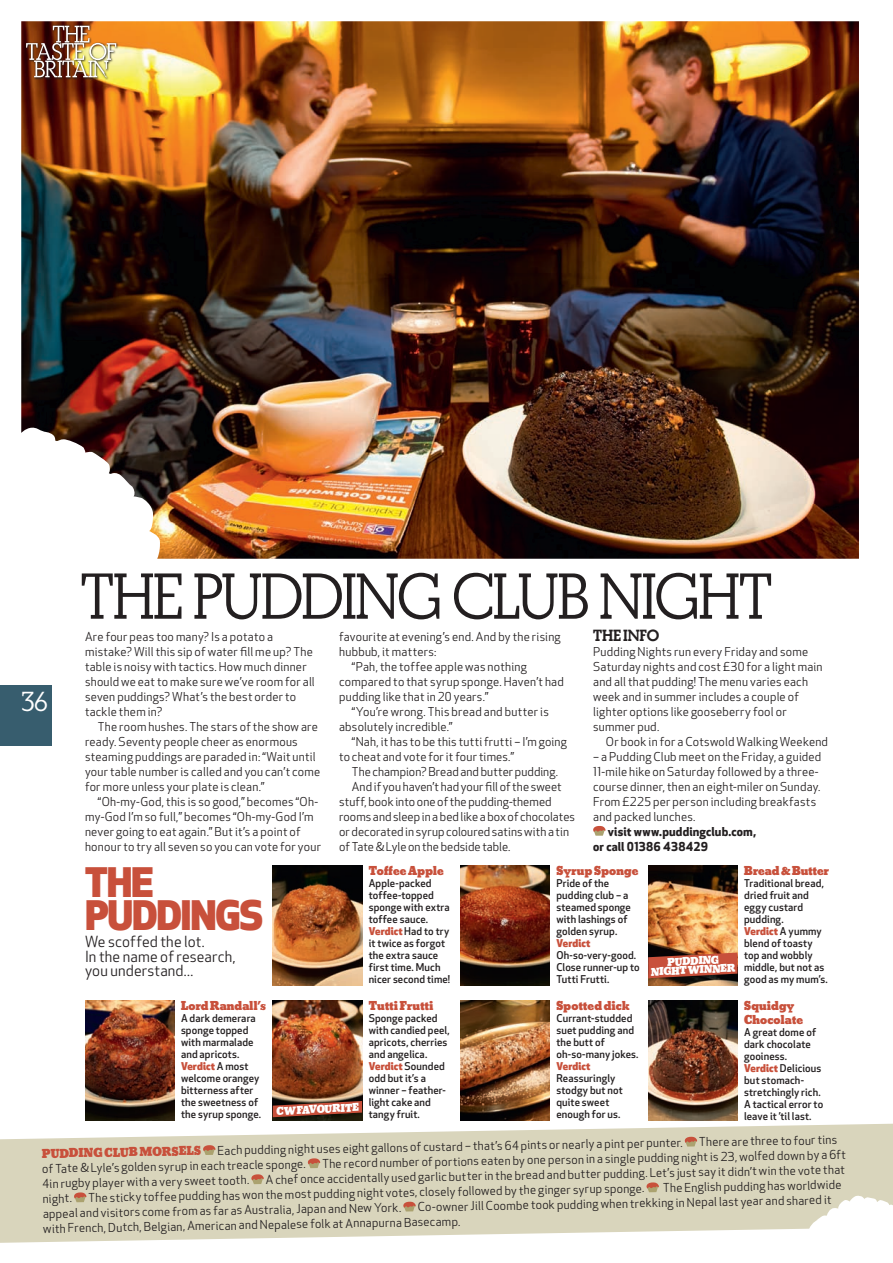
<style>
.page{position:relative;width:893px;height:1263px;background:#fff}
.page>*{position:absolute;margin:0;border:0;box-sizing:border-box;transform-origin:0 0}
._1_Headline{font:500 60px "Beton SH";letter-spacing:.005em;color:#231f20}
._1_Headline-2{font:39.75px/33px "Apex New PS Heavy Proportional";letter-spacing:-.03em;color:#c8503b}
.t1{font:500 27px "Beton SH";color:#fff}
._7_Alternate_body_co{font:15px/14.2px "Apex New PS Book Proportional";letter-spacing:.01em;color:#231f20}
._6_Crosshead{font:700 15px "Beton SH";letter-spacing:.02em;color:#231f20}
._7_Alternate_body_co-2{font:12px/15px "Apex New PS Book Proportional";letter-spacing:.02em;color:#231f20}
._7_Alternate_body_co-3{font:800 12px/13.5px "Beton SH";letter-spacing:.02em;color:#c8503b}
._7_Alternate_body_co-4{font:12px/15px "Apex New PS Bold Proportional";letter-spacing:.01em;color:#231f20}
._5_Caption{font:10.5px/12px "Apex New PS Medium Proportional";letter-spacing:.01em;color:#231f20}
._7_Alternate_body_co-5{font:800 10.5px "Beton SH";color:#fff}
.s1{font-family:"Apex New PS Heavy Proportional";color:#c8503b}
</style>
<div class="page">
<img style="left:21px;top:21px;width:838px;height:538px">
<svg style="left:25px;top:24px;width:100px;height:62px;background:#a16c2f"></svg>
<img style="left:26px;top:26px;width:90px;height:51px">
<div style="left:0;top:686px;width:51px;height:60px;background:#375d6e"></div>
<svg style="left:0;top:1123px;width:893px;height:120px;fill:#d9d5bc"></svg>
<svg style="left:593px;top:826px;width:13px;height:10px"></svg>
<svg style="left:203px;top:1145px;width:13px;height:10px"></svg>
<svg style="left:684px;top:1136px;width:13px;height:10px"></svg>
<svg style="left:308px;top:1158px;width:12px;height:10px"></svg>
<svg style="left:251px;top:1174px;width:13px;height:10px"></svg>
<svg style="left:74px;top:1192px;width:13px;height:10px"></svg>
<svg style="left:646px;top:1182px;width:13px;height:10px"></svg>
<svg style="left:403px;top:1201px;width:13px;height:10px"></svg>
<img style="left:273px;top:866px;width:89px;height:120px">
<img style="left:273px;top:1001px;width:89px;height:120px">
<img style="left:85px;top:1001px;width:89px;height:120px">
<img style="left:460px;top:866px;width:90px;height:120px">
<img style="left:460px;top:1001px;width:90px;height:120px">
<img style="left:648px;top:866px;width:89px;height:120px">
<img style="left:648px;top:1001px;width:89px;height:120px">
<svg style="left:273px;top:1101px;width:89px;height:16px"></svg>
<svg style="left:648px;top:952px;width:89px;height:26px;background:#aa4532"></svg>
<p class="t1" style="left:22px;top:685px;width:27px">36</p>
<p class="_1_Headline" style="left:81px;top:561px;width:693px">THE PUDDING CLUB NIGHT</p>
<p class="_7_Alternate_body_co-2" style="left:85px;top:629px;width:231px">Are four peas too many? Is a potato a mistake? Will this sip of water fill me up? The table is noisy with tactics. How much dinner should we eat to make sure we’ve room for all seven puddings? What’s the best order to tackle them in?</p>
<p class="_7_Alternate_body_co-2" style="left:85px;top:719px;width:237px;text-indent:13px">The room hushes. The stars of the show are ready. Seventy people cheer as enormous steaming puddings are paraded in: “Wait until your table number is called and you can’t come for more unless your plate is clean.”</p>
<p class="_7_Alternate_body_co-2" style="left:85px;top:794px;width:237px;text-indent:13px">“Oh-my-God, this is so good,” becomes “Oh&shy;my-God I’m so full,” becomes “Oh-my-God I’m never going to eat again.” But it’s a point of honour to try all seven so you can vote for your</p>
<p class="_7_Alternate_body_co-2" style="left:339px;top:629px;width:223px">favourite at evening’s end. And by the rising hubbub, it matters:</p>
<p class="_7_Alternate_body_co-2" style="left:339px;top:659px;width:226px;text-indent:13px">“Pah, the toffee apple was nothing compared to that syrup sponge. Haven’t had pudding like that in 20 years.”</p>
<p class="_7_Alternate_body_co-2" style="left:339px;top:704px;width:211px;text-indent:13px">“You’re wrong. This bread and butter is absolutely incredible.”</p>
<p class="_7_Alternate_body_co-2" style="left:339px;top:734px;width:229px;text-indent:13px">“Nah, it has to be this tutti frutti – I’m going to cheat and vote for it four times.”</p>
<p class="_7_Alternate_body_co-2" style="left:352px;top:764px;width:208px">The champion? Bread and butter pudding.</p>
<p class="_7_Alternate_body_co-2" style="left:339px;top:779px;width:237px;text-indent:13px">And if you haven’t had your fill of the sweet stuff, book into one of the pudding-themed rooms and sleep in a bed like a box of chocolates or decorated in syrup coloured satins with a tin of Tate &amp; Lyle on the bedside table.</p>
<p class="_6_Crosshead" style="left:593px;top:626px;width:68px">THE INFO</p>
<p class="_7_Alternate_body_co-2" style="left:593px;top:644px;width:231px">Pudding Nights run every Friday and some Saturday nights and cost £30 for a light main and all that pudding! The menu varies each week and in summer includes a couple of lighter options like gooseberry fool or summer pud.</p>
<p class="_7_Alternate_body_co-2" style="left:606px;top:734px;width:224px">Or book in for a Cotswold Walking Weekend</p>
<p class="_7_Alternate_body_co-2" style="left:593px;top:749px;width:230px">– a Pudding Club meet on the Friday, a guided 11-mile hike on Saturday followed by a three&shy;course dinner, then an eight-miler on Sunday.<br>From £225 per person including breakfasts and packed lunches.</p>
<p class="_7_Alternate_body_co-4" style="left:593px;top:824px;width:165px;text-indent:15px">visit www.puddingclub.com, or call 01386 438429</p>
<p class="_1_Headline-2" style="left:85px;top:868px;width:180px">THE<br>PUDDINGS</p>
<p class="_7_Alternate_body_co" style="left:85px;top:935px;width:121px">We scoffed the lot.</p>
<p class="_7_Alternate_body_co" style="left:85px;top:950px;width:152px">In the name of research, you understand...</p>
<p class="_7_Alternate_body_co-3" style="left:181px;top:999px;width:87px">Lord Randall’s</p>
<p class="_5_Caption" style="left:181px;top:1012px;width:76px">A dark demerara sponge topped with marmalade and apricots.</p>
<p class="_5_Caption" style="left:181px;top:1060px;width:82px"><span class="s1">Verdict</span> A most welcome orangey bitterness after the sweetness of the syrup sponge.</p>
<p class="_7_Alternate_body_co-5" style="left:276px;top:1105px;width:48px;rotate:-3deg">CWfa vourite</p>
<p class="_7_Alternate_body_co-3" style="left:369px;top:864px;width:76px">Toffee Apple</p>
<p class="_5_Caption" style="left:369px;top:877px;width:82px">Apple-packed toffee-topped sponge with extra toffee sauce.</p>
<p class="_5_Caption" style="left:369px;top:925px;width:83px"><span class="s1">Verdict</span> Had to try it twice as forgot the extra sauce first time. Much nicer second time!</p>
<p class="_7_Alternate_body_co-3" style="left:369px;top:999px;width:66px">Tutti Frutti</p>
<p class="_5_Caption" style="left:369px;top:1012px;width:83px">Sponge packed with candied peel, apricots, cherries and angelica.</p>
<p class="_5_Caption" style="left:369px;top:1060px;width:79px"><span class="s1">Verdict</span> Sounded odd but it’s a winner – feather&shy;light cake and tangy fruit.</p>
<p class="_7_Alternate_body_co-3" style="left:556px;top:864px;width:83px">Syrup Sponge</p>
<p class="_5_Caption" style="left:556px;top:877px;width:76px">Pride of the pudding club – a steamed sponge with lashings of golden syrup.</p>
<p class="_5_Caption" style="left:556px;top:937px;width:85px"><span class="s1">Verdict<br></span>Oh-so-very-good.<br>Close runner-up to<br>Tutti Frutti.</p>
<p class="_7_Alternate_body_co-3" style="left:556px;top:999px;width:75px">Spotted dick</p>
<p class="_5_Caption" style="left:556px;top:1012px;width:84px">Currant-studded suet pudding and the butt of oh-so-many jokes.</p>
<p class="_5_Caption" style="left:556px;top:1060px;width:68px"><span class="s1">Verdict<br></span>Reassuringly stodgy but not quite sweet enough for us.</p>
<p class="_7_Alternate_body_co-5" style="left:667px;top:956px;width:53px;rotate:-3deg">PUDDING</p>
<p class="_7_Alternate_body_co-5" style="left:671px;top:964px;width:37px;rotate:-3deg">ht winner</p>
<p class="_7_Alternate_body_co-3" style="left:744px;top:864px;width:86px">Bread &amp; Butter</p>
<p class="_5_Caption" style="left:744px;top:877px;width:81px">Traditional bread, dried fruit and eggy custard pudding.</p>
<p class="_5_Caption" style="left:744px;top:925px;width:85px"><span class="s1">Verdict</span> A yummy blend of toasty top and wobbly middle, but not as good as my mum’s.</p>
<p class="_7_Alternate_body_co-3" style="left:744px;top:999px;width:60px">Squidgy<br>Chocolate</p>
<p class="_5_Caption" style="left:744px;top:1026px;width:73px">A great dome of dark chocolate gooiness.</p>
<p class="_5_Caption" style="left:744px;top:1062px;width:81px"><span class="s1">Verdict</span> Delicious but stomach&shy;stretchingly rich.<br>A tactical error to leave it ’til last.</p>
<p class="_7_Alternate_body_co-3" style="left:42px;top:1147px;width:161px;rotate:-1deg">PUDDING CLUB MORSELS</p>
<p class="_7_Alternate_body_co-2" style="left:217px;top:1143px;width:467px;rotate:-1deg">Each pudding night uses eight gallons of custard – that’s 64 pints or nearly a pint per punter.</p>
<p class="_7_Alternate_body_co-2" style="left:699px;top:1135px;width:139px;rotate:-1deg">There are three to four tins</p>
<p class="_7_Alternate_body_co-2" style="left:42px;top:1161px;width:265px;rotate:-1deg">of Tate &amp; Lyle’s golden syrup in each treacle sponge.</p>
<p class="_7_Alternate_body_co-2" style="left:322px;top:1156px;width:525px;rotate:-1deg">The record number of portions eaten by one person in a single pudding night is 23, wolfed down by a 6ft</p>
<p class="_7_Alternate_body_co-2" style="left:42px;top:1176px;width:208px;rotate:-1deg">4in rugby player with a very sweet tooth.</p>
<p class="_7_Alternate_body_co-2" style="left:266px;top:1172px;width:581px;rotate:-1deg">A chef once accidentally used garlic butter in the bread and butter pudding. Let’s just say it didn’t win the vote that</p>
<p class="_7_Alternate_body_co-2" style="left:43px;top:1191px;width:31px;rotate:-1deg">night.</p>
<p class="_7_Alternate_body_co-2" style="left:88px;top:1190px;width:557px;rotate:-1deg">The sticky toffee pudding has won the most pudding night votes, closely followed by the ginger syrup sponge.</p>
<p class="_7_Alternate_body_co-2" style="left:663px;top:1180px;width:180px;rotate:-1deg">The English pudding has worldwide</p>
<p class="_7_Alternate_body_co-2" style="left:43px;top:1206px;width:360px;rotate:-1deg">appeal and visitors come from as far as Australia, Japan and New York.</p>
<p class="_7_Alternate_body_co-2" style="left:43px;top:1206px;width:790px;text-indent:375px;rotate:-1deg">Co-owner Jill Coombe took pudding when trekking in Nepal last year and shared it with French, Dutch, Belgian, American and Nepalese folk at Annapurna Basecamp.</p>
</div>
